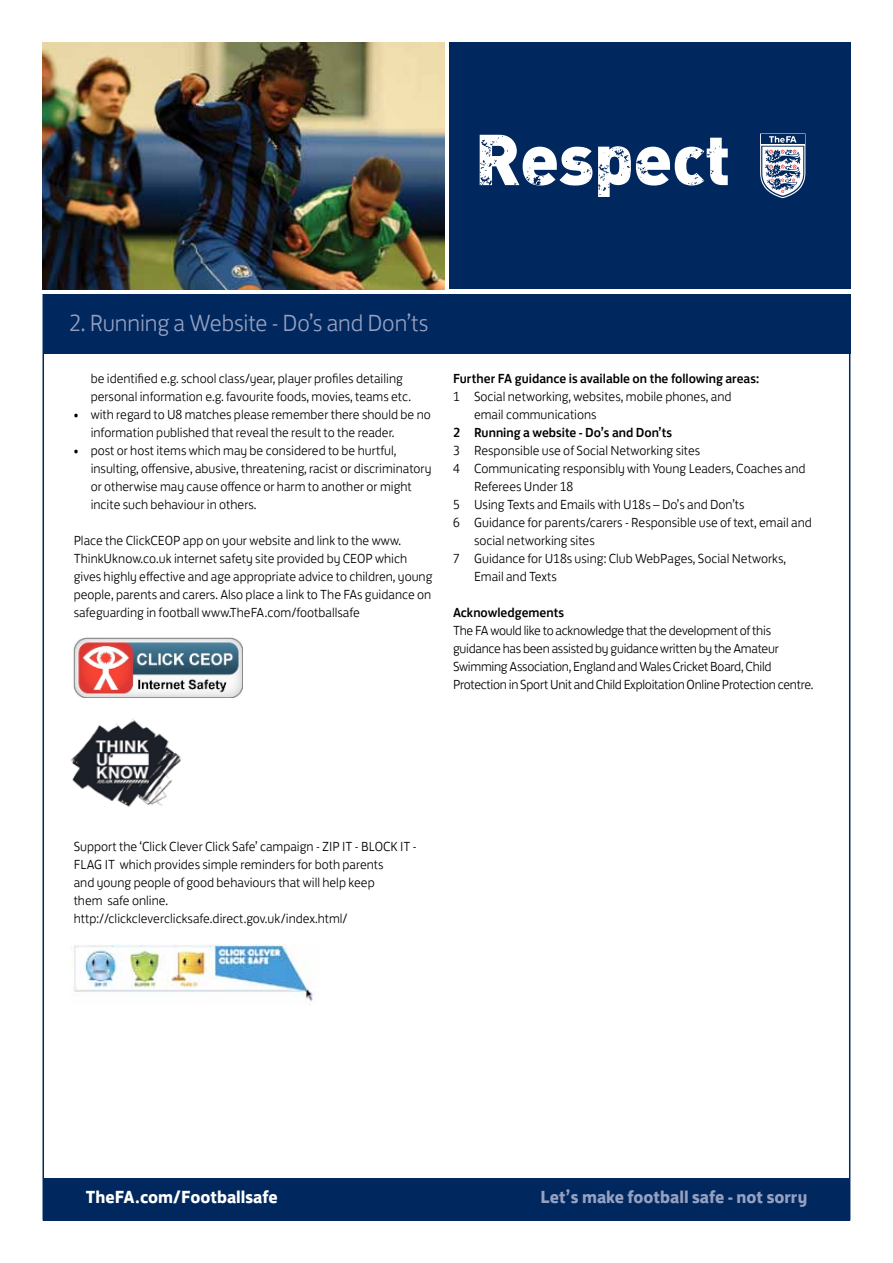
<style>
.page{position:relative;width:893px;height:1263px;background:#fff}
.page>*{position:absolute;margin:0;border:0;box-sizing:border-box;transform-origin:0 0}
.t1{font:300 24px "FS Jack";letter-spacing:-.005em;color:#96a0c1}
.t2{font:700 18px "FS Jack";color:#96a0c1}
.t3{font:700 18px "FS Jack";color:#fff}
.t4{font:300 13.5px/18px "FS Jack";color:#000}
.t5{font:300 13.5px/18px "FS Jack";letter-spacing:-.02em;color:#000}
.t6{font:500 13.5px "FS Jack";color:#000}
</style>
<div class="page">
<div style="left:44px;top:294px;width:806px;height:60px;background:#00285e"></div>
<img style="left:43px;top:43px;width:401px;height:246px">
<div style="left:43px;top:1178px;width:807px;height:42px;background:#00285e"></div>
<div style="left:449px;top:43px;width:401px;height:246px;background:#00285e"></div>
<svg style="left:480px;top:135px;width:112px;height:51px"></svg>
<svg style="left:598px;top:138px;width:130px;height:59px"></svg>
<svg style="left:760px;top:134px;width:45px;height:64px"></svg>
<img style="left:70px;top:719px;width:111px;height:88px">
<img style="left:74px;top:638px;width:169px;height:59px">
<img style="left:71px;top:945px;width:242px;height:58px">
<h1 class="t1" style="left:69px;top:303px;width:361px">2. Running a Website - Do’s and Don’ts</h1>
<p class="t4" style="left:91px;top:368px;width:322px">be identified e.g. school class/year, player profiles detailing personal information e.g. favourite foods, movies, teams etc.</p>
<p class="t4" style="left:91px;top:404px;width:342px;text-indent:-17px">• with regard to U8 matches please remember there should be no information published that reveal the result to the reader.</p>
<p class="t4" style="left:91px;top:440px;width:342px;text-indent:-17px">• post or host items which may be considered to be hurtful, insulting, offensive, abusive, threatening, racist or discriminatory or otherwise may cause offence or harm to another or might incite such behaviour in others.</p>
<p class="t4" style="left:74px;top:530px;width:360px">Place the ClickCEOP app on your website and link to the www.<br>ThinkUknow.co.uk internet safety site provided by CEOP which gives highly effective and age appropriate advice to children, young people, parents and carers. Also place a link to The FAs guidance on safeguarding in football www.TheFA.com/footballsafe</p>
<p class="t6" style="left:453px;top:368px;width:308px">Further FA guidance is available on the following areas:</p>
<p class="t4" style="left:474px;top:386px;width:259px;text-indent:-21px">1 Social networking, websites, mobile phones, and email communications</p>
<p class="t6" style="left:453px;top:422px;width:221px">2 Running a website - Do’s and Don’ts</p>
<p class="t4" style="left:453px;top:440px;width:249px">3 Responsible use of Social Networking sites</p>
<p class="t4" style="left:453px;top:458px;width:354px">4 Communicating responsibly with Young Leaders, Coaches and</p>
<p class="t4" style="left:474px;top:476px;width:101px">Referees Under 18</p>
<p class="t4" style="left:453px;top:494px;width:293px">5 Using Texts and Emails with U18s – Do’s and Don’ts</p>
<p class="t4" style="left:453px;top:512px;width:360px">6 Guidance for parents/carers - Responsible use of text, email and</p>
<p class="t4" style="left:474px;top:530px;width:122px">social networking sites</p>
<p class="t4" style="left:453px;top:548px;width:335px">7 Guidance for U18s using: Club WebPages, Social Networks,</p>
<p class="t4" style="left:474px;top:566px;width:84px">Email and Texts</p>
<p class="t6" style="left:453px;top:602px;width:112px">Acknowledgements</p>
<p class="t5" style="left:453px;top:620px;width:362px">The FA would like to acknowledge that the development of this guidance has been assisted by guidance written by the Amateur Swimming Association, England andWalesCricketBoard,Child Protection in SportUnit andChild Exploitation OnlineProtection centre.</p>
<p class="t4" style="left:74px;top:836px;width:344px">Support the ‘Click Clever Click Safe’ campaign - ZIP IT - BLOCK IT - FLAG IT which provides simple reminders for both parents<br>and young people of good behaviours that will help keep<br>them safe online. http://clickcleverclicksafe.direct.gov.uk/index.html/</p>
<h2 class="t3" style="left:86px;top:1181px;width:193px">TheFA.com/Footballsafe</h2>
<h2 class="t2" style="left:540px;top:1181px;width:268px">Let’s make football safe - not sorry</h2>
</div>
